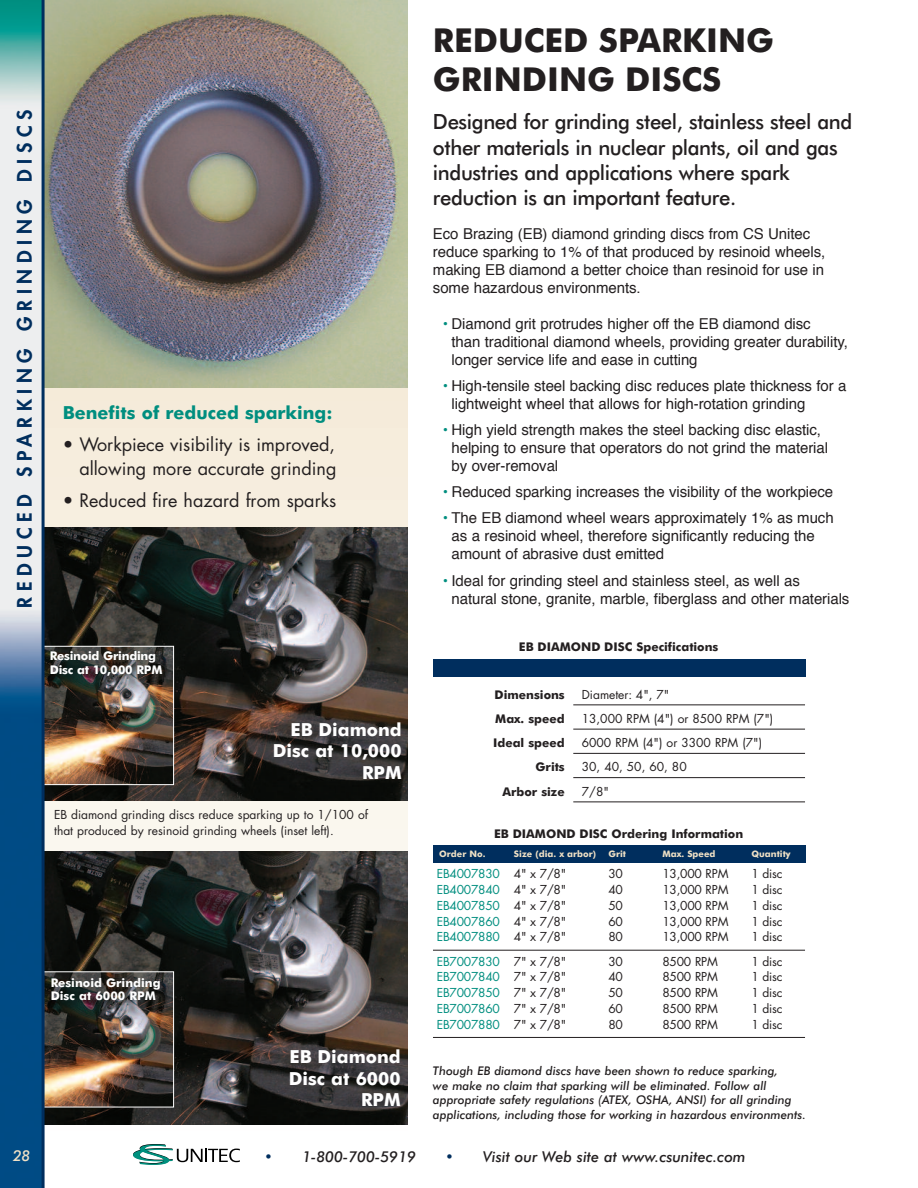
<style>
.page{position:relative;width:918px;height:1188px;background:#fff}
.page>*{position:absolute;margin:0;border:0;box-sizing:border-box;transform-origin:0 0}
.t1{font:700 33px/39px "Futura BT";color:#231f20}
.t2{font:500 21px/25.2px "Futura BT";letter-spacing:-.02em;color:#231f20}
.t3{font:800 19.5px "Futura";letter-spacing:.29em;color:#002e5e}
.t4{font:18px/23.5px "Futura";color:#231f20;text-align:right}
.t5{font:700 18px/21.6px "Futura BT";color:#fff;text-align:right}
.t6{font:700 18px "Futura BT";color:#008e7f}
.t7{font:15px/18px "Helvetica";letter-spacing:-.005em;color:#231f20}
.t8{font:italic 500 15px "Futura BT";color:#231f20}
.t9{font:italic 500 15px "Futura BT";color:#f0e1c6}
.t10{font:12px/15.8px "Futura";color:#231f20}
.t11{font:italic 500 12px/14.4px "Futura BT";color:#231f20}
.t12{font:12px "Futura";letter-spacing:-.02em;color:#008e7f}
.t13{font:700 12px "Futura BT";color:#231f20}
.t14{font:700 12px/13.5px "Futura BT";letter-spacing:-.02em;color:#fff}
.t15{font:700 12px/13.5px "Futura BT";color:#fff}
.t16{font:700 9px "Futura BT";color:#f0e1c6}
.s1{color:#008e7f}
.s2{color:#231f20}
.s3{color:#002e5e}
</style>
<div class="page">
<svg style="left:45px;top:387px;width:362px;height:738px;background:#f2ebdd"></svg>
<img style="left:45px;top:0;width:362px;height:387px">
<img style="left:45px;top:528px;width:362px;height:272px">
<img style="left:45px;top:648px;width:127px;height:135px">
<div style="left:2px;top:646px;width:172px;height:139px;border:1px solid #fff"></div>
<img style="left:45px;top:852px;width:362px;height:272px">
<img style="left:45px;top:973px;width:127px;height:132px">
<div style="left:2px;top:971px;width:172px;height:136px;border:1px solid #fff"></div>
<div style="left:433px;top:660px;width:372px;height:17px;background:#002e5e"></div>
<hr style="left:573px;top:704px;width:232px;height:1px;background:#231f20">
<hr style="left:573px;top:729px;width:232px;height:1px;background:#231f20">
<hr style="left:573px;top:753px;width:232px;height:1px;background:#231f20">
<hr style="left:573px;top:777px;width:232px;height:1px;background:#231f20">
<hr style="left:573px;top:802px;width:232px;height:1px;background:#231f20">
<hr style="left:433px;top:950px;width:372px;height:1px;background:#231f20">
<hr style="left:433px;top:1037px;width:372px;height:1px;background:#231f20">
<div style="left:433px;top:846px;width:372px;height:17px;background:#002e5e"></div>
<svg style="left:133px;top:1144px;width:107px;height:21px"></svg>
<img style="left:0;top:0;width:42px;height:343px">
<img style="left:0;top:343px;width:42px;height:845px">
<hr style="left:42px;top:0;width:3px;height:1188px;background:#002e5e">
<h3 class="t3" style="left:15px;top:608px;width:500px;rotate:-90deg">REDUCED SPARKING GRINDING DISCS</h3>
<p class="t6" style="left:63px;top:405px;width:271px">Benefits of reduced sparking:</p>
<p class="t4" style="left:63px;top:434px;width:275px">• Workpiece visibility is improved, allowing more accurate grinding</p>
<p class="t4" style="left:63px;top:491px;width:275px">• Reduced fire hazard from sparks</p>
<p class="t14" style="left:50px;top:650px;width:114px">Resinoid Grinding<br>Disc at 10,000 RPM</p>
<p class="t5" style="left:273px;top:720px;width:130px">EB Diamond<br>Disc at 10,000<br>RPM</p>
<p class="t10" style="left:54px;top:808px;width:315px">EB diamond grinding discs reduce sparking up to 1/100 of that produced by resinoid grinding wheels (inset left).</p>
<p class="t15" style="left:51px;top:977px;width:111px">Resinoid Grinding<br>Disc at 6000 RPM</p>
<p class="t5" style="left:289px;top:1048px;width:114px">EB Diamond<br>Disc at 6000<br>RPM</p>
<h1 class="t1" style="left:433px;top:24px;width:342px">REDUCED SPARKING<br>GRINDING DISCS</h1>
<h2 class="t2" style="left:433px;top:111px;width:421px">Designed for grinding steel, stainless steel and other materials in nuclear plants, oil and gas industries and applications where spark reduction is an important feature.</h2>
<p class="t7" style="left:433px;top:225px;width:394px">Eco Brazing (EB) diamond grinding discs from CS Unitec reduce sparking to 1% of that produced by resinoid wheels, making EB diamond a better choice than resinoid for use in some hazardous environments.</p>
<p class="t7" style="left:452px;top:315px;width:398px;text-indent:-10px"><span class="s1">•</span> Diamond grit protrudes higher off the EB diamond disc<br>than traditional diamond wheels, providing greater durability, longer service life and ease in cutting</p>
<p class="t7" style="left:452px;top:378px;width:397px;text-indent:-10px"><span class="s1">•</span> High-tensile steel backing disc reduces plate thickness for a lightweight wheel that allows for high-rotation grinding</p>
<p class="t7" style="left:452px;top:422px;width:378px;text-indent:-10px"><span class="s1">•</span> High yield strength makes the steel backing disc elastic, helping to ensure that operators do not grind the material by over-removal</p>
<p class="t7" style="left:442px;top:484px;width:393px"><span class="s1">•</span> Reduced sparking increases the visibility of the workpiece</p>
<p class="t7" style="left:452px;top:510px;width:384px;text-indent:-10px"><span class="s1">•</span> The EB diamond wheel wears approximately 1% as much as a resinoid wheel, therefore significantly reducing the amount of abrasive dust emitted</p>
<p class="t7" style="left:452px;top:573px;width:399px;text-indent:-10px"><span class="s1">•</span> Ideal for grinding steel and stainless steel, as well as<br>natural stone, granite, marble, fiberglass and other materials</p>
<p class="t13" style="left:519px;top:642px;width:201px">EB DIAMOND DISC Specifications</p>
<p class="t13" style="left:495px;top:690px;width:72px">Dimensions</p>
<p class="t10" style="left:582px;top:687px;width:89px">Diameter: 4", 7"</p>
<p class="t13" style="left:495px;top:714px;width:71px">Max. speed</p>
<p class="t10" style="left:582px;top:712px;width:193px">13,000 RPM (4") or 8500 RPM (7")</p>
<p class="t13" style="left:493px;top:738px;width:73px">Ideal speed</p>
<p class="t10" style="left:582px;top:736px;width:182px">6000 RPM (4") or 3300 RPM (7")</p>
<p class="t13" style="left:536px;top:762px;width:31px">Grits</p>
<p class="t10" style="left:582px;top:760px;width:106px">30, 40, 50, 60, 80</p>
<p class="t13" style="left:503px;top:787px;width:64px">Arbor size</p>
<p class="t10" style="left:582px;top:784px;width:29px">7/8"</p>
<p class="t13" style="left:494px;top:829px;width:251px">EB DIAMOND DISC Ordering Information</p>
<p class="t16" style="left:439px;top:850px;width:48px">Order No.</p>
<p class="t16" style="left:514px;top:850px;width:84px">Size (dia. x arbor)</p>
<p class="t16" style="left:608px;top:850px;width:19px">Grit</p>
<p class="t16" style="left:662px;top:850px;width:55px">Max. Speed</p>
<p class="t16" style="left:752px;top:850px;width:41px">Quantity</p>
<p class="t12" style="left:437px;top:869px;width:131px">EB4007830 <span class="s2">4" x 7/8"</span></p>
<p class="t10" style="left:608px;top:867px;width:16px">30</p>
<p class="t10" style="left:662px;top:867px;width:68px">13,000 RPM</p>
<p class="t10" style="left:752px;top:867px;width:32px">1 disc</p>
<p class="t12" style="left:437px;top:884px;width:131px">EB4007840 <span class="s2">4" x 7/8"</span></p>
<p class="t10" style="left:608px;top:883px;width:16px">40</p>
<p class="t10" style="left:662px;top:883px;width:68px">13,000 RPM</p>
<p class="t10" style="left:752px;top:883px;width:32px">1 disc</p>
<p class="t12" style="left:437px;top:900px;width:131px">EB4007850 <span class="s2">4" x 7/8"</span></p>
<p class="t10" style="left:608px;top:899px;width:16px">50</p>
<p class="t10" style="left:662px;top:899px;width:68px">13,000 RPM</p>
<p class="t10" style="left:752px;top:899px;width:32px">1 disc</p>
<p class="t12" style="left:437px;top:916px;width:131px">EB4007860 <span class="s2">4" x 7/8"</span></p>
<p class="t10" style="left:608px;top:914px;width:16px">60</p>
<p class="t10" style="left:662px;top:914px;width:68px">13,000 RPM</p>
<p class="t10" style="left:752px;top:914px;width:32px">1 disc</p>
<p class="t12" style="left:437px;top:932px;width:131px">EB4007880 <span class="s2">4" x 7/8"</span></p>
<p class="t10" style="left:608px;top:930px;width:16px">80</p>
<p class="t10" style="left:662px;top:930px;width:68px">13,000 RPM</p>
<p class="t10" style="left:752px;top:930px;width:32px">1 disc</p>
<p class="t12" style="left:437px;top:956px;width:131px">EB7007830 <span class="s2">7" x 7/8"</span></p>
<p class="t10" style="left:608px;top:954px;width:16px">30</p>
<p class="t10" style="left:662px;top:954px;width:57px">8500 RPM</p>
<p class="t10" style="left:752px;top:954px;width:32px">1 disc</p>
<p class="t12" style="left:437px;top:972px;width:131px">EB7007840 <span class="s2">7" x 7/8"</span></p>
<p class="t10" style="left:608px;top:970px;width:16px">40</p>
<p class="t10" style="left:662px;top:970px;width:57px">8500 RPM</p>
<p class="t10" style="left:752px;top:970px;width:32px">1 disc</p>
<p class="t12" style="left:437px;top:987px;width:131px">EB7007850 <span class="s2">7" x 7/8"</span></p>
<p class="t10" style="left:608px;top:986px;width:16px">50</p>
<p class="t10" style="left:662px;top:986px;width:57px">8500 RPM</p>
<p class="t10" style="left:752px;top:986px;width:32px">1 disc</p>
<p class="t12" style="left:437px;top:1003px;width:131px">EB7007860 <span class="s2">7" x 7/8"</span></p>
<p class="t10" style="left:608px;top:1002px;width:16px">60</p>
<p class="t10" style="left:662px;top:1002px;width:57px">8500 RPM</p>
<p class="t10" style="left:752px;top:1002px;width:32px">1 disc</p>
<p class="t12" style="left:437px;top:1019px;width:131px">EB7007880 <span class="s2">7" x 7/8"</span></p>
<p class="t10" style="left:608px;top:1017px;width:16px">80</p>
<p class="t10" style="left:662px;top:1017px;width:57px">8500 RPM</p>
<p class="t10" style="left:752px;top:1017px;width:32px">1 disc</p>
<p class="t11" style="left:433px;top:1065px;width:375px">Though EB diamond discs have been shown to reduce sparking,<br>we make no claim that sparking will be eliminated. Follow all appropriate safety regulations (ATEX, OSHA, ANSI) for all grinding applications, including those for working in hazardous environments.</p>
<p class="t9" style="left:13px;top:1150px;width:19px">28</p>
<p class="t8" style="left:264px;top:1150px;width:153px"><span class="s3">•</span> 1-800-700-5919</p>
<p class="t8" style="left:445px;top:1150px;width:302px"><span class="s3">•</span> Visit our Web site at www.csunitec.com</p>
</div>
